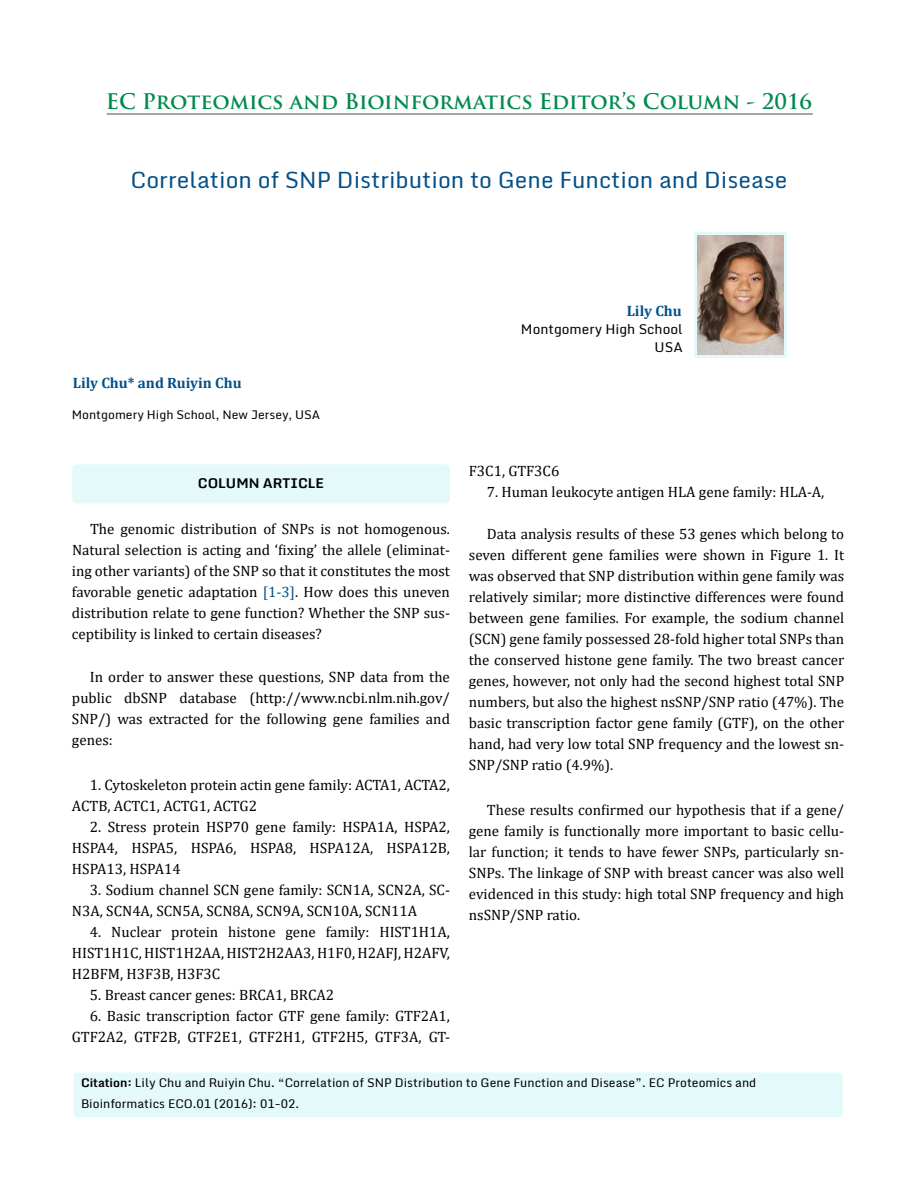
<style>
.page{position:relative;width:918px;height:1188px;background:#fff}
.page>*{position:absolute;margin:0;border:0;box-sizing:border-box;transform-origin:0 0}
.t1{font:22.5px "Monda";color:#035089}
.t2{font:700 21px "Trajan Pro";color:#008b4d}
.t3{font:15px/21px "Cambria";color:#000;text-align:justify}
.t4{font:700 15px "Cambria";color:#035089}
.t5{font:13.5px/18px "Monda";color:#000;text-align:right}
.t6{font:700 13.5px "Monda";color:#000}
.t7{font:12px/21px "Monda";color:#000}
.s1{color:#035089}
.s2{font-weight:700}
</style>
<div class="page">
<div style="left:73px;top:1072px;width:770px;height:46px;background:#e3f9fa;border-radius:4px"></div>
<div style="left:72px;top:1071px;width:772px;height:48px;border:2px solid #fff;border-radius:4px"></div>
<hr style="left:107px;top:113px;width:706px;height:2px;background:#645d5a">
<div style="left:72px;top:464px;width:378px;height:39px;background:#e3f9fa;border-radius:4px"></div>
<div style="left:694px;top:232px;width:93px;height:125px;background:#e3f9fa"></div>
<img style="left:698px;top:235px;width:86px;height:120px">
<h2 class="t2" style="left:106px;top:88px;width:708px">EC Proteomics and Bioinformatics Editor’s Column - 2016</h2>
<h1 class="t1" style="left:130px;top:165px;width:659px">Correlation of SNP Distribution to Gene Function and Disease</h1>
<p class="t4" style="left:73px;top:372px;width:170px">Lily Chu* and Ruiyin Chu</p>
<p class="t7" style="left:72px;top:404px;width:250px">Montgomery High School, New Jersey, USA</p>
<p class="t6" style="left:198px;top:472px;width:128px">COLUMN ARTICLE</p>
<p class="t3" style="left:72px;top:518px;width:380px;text-indent:18px">The genomic distribution of SNPs is not homogenous.<br>Natural selection is acting and ‘fixing’ the allele (eliminat&shy;ing other variants) of the SNP so that it constitutes the most favorable genetic adaptation <span class="s1">[1-3]</span>. How does this uneven distribution relate to gene function? Whether the SNP sus&shy;ceptibility is linked to certain diseases?</p>
<p class="t3" style="left:72px;top:666px;width:379px;text-indent:18px">In order to answer these questions, SNP data from the public dbSNP database (http://www.ncbi.nlm.nih.gov/ SNP/) was extracted for the following gene families and genes:</p>
<p class="t3" style="left:72px;top:774px;width:380px;text-indent:18px">1. Cytoskeleton protein actin gene family: ACTA1, ACTA2,<br>ACTB, ACTC1, ACTG1, ACTG2</p>
<p class="t3" style="left:72px;top:816px;width:380px;text-indent:18px">2. Stress protein HSP70 gene family: HSPA1A, HSPA2, HSPA4, HSPA5, HSPA6, HSPA8, HSPA12A, HSPA12B, HSPA13, HSPA14</p>
<p class="t3" style="left:72px;top:879px;width:380px;text-indent:18px">3. Sodium channel SCN gene family: SCN1A, SCN2A, SC-<br>N3A, SCN4A, SCN5A, SCN8A, SCN9A, SCN10A, SCN11A</p>
<p class="t3" style="left:72px;top:921px;width:380px;text-indent:18px">4. Nuclear protein histone gene family: HIST1H1A, HIST1H1C, HIST1H2AA, HIST2H2AA3, H1F0, H2AFJ, H2AFV, H2BFM, H3F3B, H3F3C</p>
<p class="t3" style="left:90px;top:984px;width:246px">5. Breast cancer genes: BRCA1, BRCA2</p>
<p class="t3" style="left:72px;top:1005px;width:380px;text-align:right">6. Basic transcription factor GTF gene family: GTF2A1,<br>GTF2A2, GTF2B, GTF2E1, GTF2H1, GTF2H5, GTF3A, GT-</p>
<p class="t4" style="left:627px;top:300px;width:57px">Lily Chu</p>
<p class="t5" style="left:521px;top:320px;width:163px">Montgomery High School<br>USA</p>
<p class="t3" style="left:469px;top:460px;width:92px">F3C1, GTF3C6</p>
<p class="t3" style="left:487px;top:481px;width:339px">7. Human leukocyte antigen HLA gene family: HLA-A,</p>
<p class="t3" style="left:469px;top:523px;width:377px;text-indent:18px">Data analysis results of these 53 genes which belong to seven different gene families were shown in Figure 1. It was observed that SNP distribution within gene family was relatively similar; more distinctive differences were found between gene families. For example, the sodium channel (SCN) gene family possessed 28-fold higher total SNPs than the conserved histone gene family. The two breast cancer genes, however, not only had the second highest total SNP numbers, but also the highest nsSNP/SNP ratio (47%). The basic transcription factor gene family (GTF), on the other hand, had very low total SNP frequency and the lowest sn-SNP/SNP ratio (4.9%).</p>
<p class="t3" style="left:469px;top:800px;width:377px;text-indent:18px">These results confirmed our hypothesis that if a gene/ gene family is functionally more important to basic cellu&shy;lar function; it tends to have fewer SNPs, particularly sn-SNPs. The linkage of SNP with breast cancer was also well evidenced in this study: high total SNP frequency and high nsSNP/SNP ratio.</p>
<p class="t7" style="left:81px;top:1073px;width:677px"><span class="s2">Citation:</span> Lily Chu and Ruiyin Chu. “Correlation of SNP Distribution to Gene Function and Disease”. EC Proteomics and<br>Bioinformatics ECO.01 (2016): 01-02.</p>
</div>
